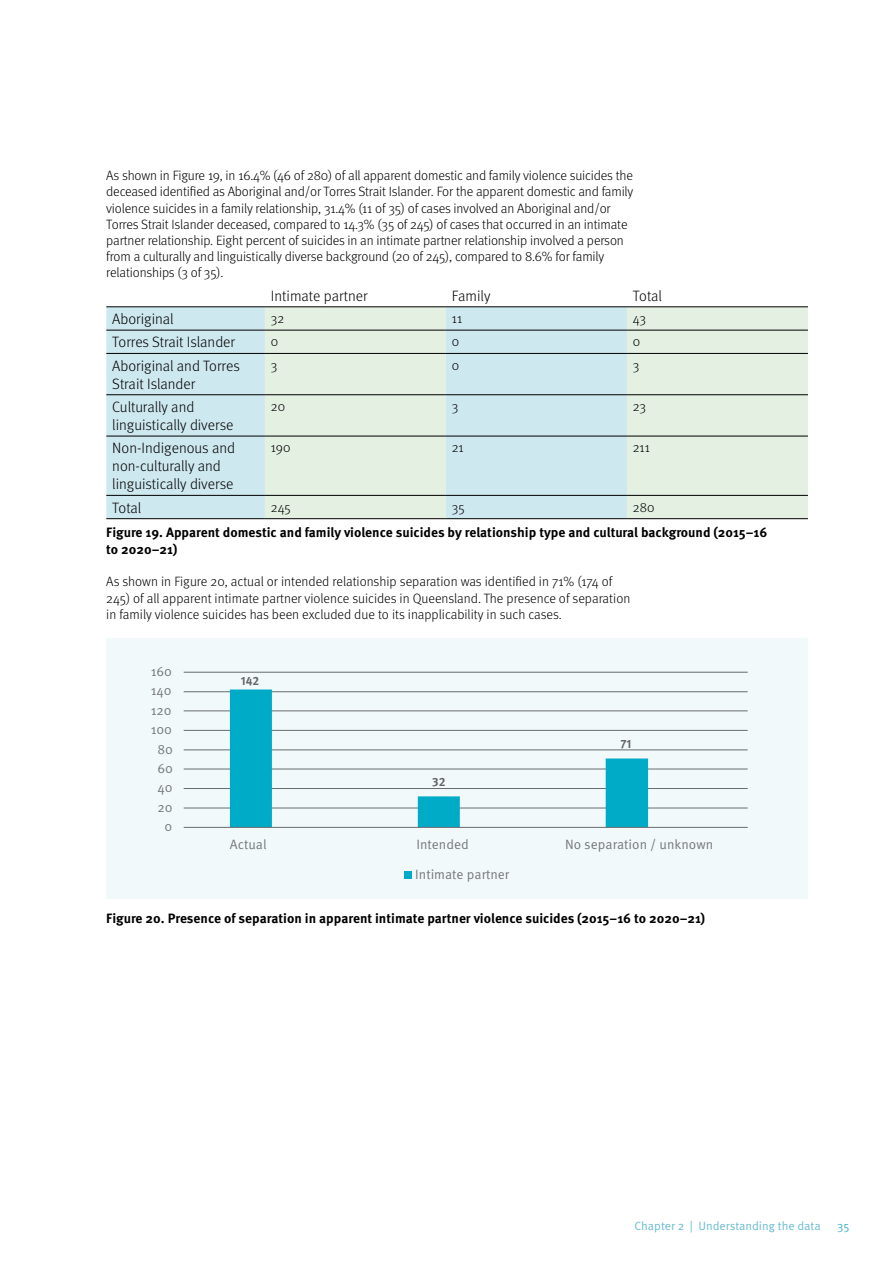
<style>
.page{position:relative;width:893px;height:1263px;background:#fff}
.page>*{position:absolute;margin:0;border:0;box-sizing:border-box;transform-origin:0 0}
.Table_and_Graph_Head{font:300 15px/18px "Meta Pro";color:#000}
.Body_Text_9pt_-_41mm{font:300 13.5px/16.2px "Meta Pro";letter-spacing:-.01em;color:#000}
.Figure_Text{font:700 13.5px/16.8px "Meta Pro";color:#000}
.t1{font:13.5px "Meta Pro Norm";color:#77787b}
.Body_Text_9pt{font:300 13.5px "Meta Pro";color:#000}
.t2{font:12px "Meta Pro Norm";color:#68bbd2}
.t3{font:700 12px "Meta Pro";color:#636467}
.t4{font:12px "Meta Pro Norm";color:#40b1cb}
</style>
<div class="page">
<div style="left:106px;top:308px;width:159px;height:210px;background:#cee8ef"></div>
<svg style="left:265px;top:308px;width:543px;height:210px;background:#dbebe4"></svg>
<hr style="left:265px;top:330px;width:181px;height:1px;background:#000">
<hr style="left:265px;top:353px;width:181px;height:1px;background:#000">
<hr style="left:265px;top:394px;width:181px;height:1px;background:#000">
<hr style="left:265px;top:436px;width:181px;height:1px;background:#000">
<hr style="left:265px;top:495px;width:181px;height:1px;background:#000">
<hr style="left:265px;top:518px;width:181px;height:1px;background:#000">
<hr style="left:627px;top:330px;width:181px;height:1px;background:#000">
<hr style="left:627px;top:353px;width:181px;height:1px;background:#000">
<hr style="left:627px;top:394px;width:181px;height:1px;background:#000">
<hr style="left:627px;top:436px;width:181px;height:1px;background:#000">
<hr style="left:627px;top:495px;width:181px;height:1px;background:#000">
<hr style="left:627px;top:518px;width:181px;height:1px;background:#000">
<hr style="left:446px;top:330px;width:181px;height:1px;background:#000">
<hr style="left:446px;top:353px;width:181px;height:1px;background:#000">
<hr style="left:446px;top:394px;width:181px;height:1px;background:#000">
<hr style="left:446px;top:436px;width:181px;height:1px;background:#000">
<hr style="left:446px;top:495px;width:181px;height:1px;background:#000">
<hr style="left:446px;top:518px;width:181px;height:1px;background:#000">
<hr style="left:106px;top:330px;width:159px;height:1px;background:#000">
<hr style="left:106px;top:353px;width:159px;height:1px;background:#000">
<hr style="left:106px;top:394px;width:159px;height:1px;background:#000">
<hr style="left:106px;top:436px;width:159px;height:1px;background:#000">
<hr style="left:106px;top:495px;width:159px;height:1px;background:#000">
<hr style="left:106px;top:518px;width:159px;height:1px;background:#000">
<hr style="left:106px;top:307px;width:159px;height:1px;background:#000">
<hr style="left:265px;top:307px;width:181px;height:1px;background:#000">
<hr style="left:446px;top:307px;width:181px;height:1px;background:#000">
<hr style="left:627px;top:307px;width:181px;height:1px;background:#000">
<div style="left:106px;top:638px;width:702px;height:260px;background:#f1f9fb"></div>
<hr style="left:184px;top:808px;width:564px;height:1px;background:#6b6c6f">
<hr style="left:184px;top:788px;width:564px;height:1px;background:#6b6c6f">
<hr style="left:184px;top:769px;width:564px;height:1px;background:#6b6c6f">
<hr style="left:184px;top:750px;width:564px;height:1px;background:#6b6c6f">
<hr style="left:184px;top:730px;width:564px;height:1px;background:#6b6c6f">
<hr style="left:184px;top:711px;width:564px;height:1px;background:#6b6c6f">
<hr style="left:184px;top:691px;width:564px;height:1px;background:#6b6c6f">
<hr style="left:184px;top:672px;width:564px;height:1px;background:#6b6c6f">
<svg style="left:230px;top:689px;width:418px;height:138px"></svg>
<hr style="left:184px;top:827px;width:564px;height:1px;background:#6b6c6f">
<div style="left:404px;top:871px;width:8px;height:7px;background:#00abc8"></div>
<p class="Body_Text_9pt_-_41mm" style="left:106px;top:167px;width:529px">As shown in Figure 19, in 16.4% (46 of 280) of all apparent domestic and family violence suicides the deceased identified as Aboriginal and/or Torres Strait Islander. For the apparent domestic and family violence suicides in a family relationship, 31.4% (11 of 35) of cases involved an Aboriginal and/or Torres Strait Islander deceased, compared to 14.3% (35 of 245) of cases that occurred in an intimate partner relationship. Eight percent of suicides in an intimate partner relationship involved a person from a culturally and linguistically diverse background (20 of 245), compared to 8.6% for family relationships (3 of 35).</p>
<p class="Table_and_Graph_Head" style="left:271px;top:286px;width:98px">Intimate partner</p>
<p class="Table_and_Graph_Head" style="left:452px;top:286px;width:40px">Family</p>
<p class="Table_and_Graph_Head" style="left:633px;top:286px;width:31px">Total</p>
<p class="Table_and_Graph_Head" style="left:112px;top:309px;width:63px">Aboriginal</p>
<p class="Body_Text_9pt" style="left:271px;top:309px;width:15px">32</p>
<p class="Body_Text_9pt" style="left:452px;top:309px;width:12px">11</p>
<p class="Body_Text_9pt" style="left:633px;top:309px;width:15px">43</p>
<p class="Table_and_Graph_Head" style="left:112px;top:332px;width:124px">Torres Strait Islander</p>
<p class="Body_Text_9pt" style="left:271px;top:332px;width:9px">0</p>
<p class="Body_Text_9pt" style="left:452px;top:332px;width:9px">0</p>
<p class="Body_Text_9pt" style="left:633px;top:332px;width:9px">0</p>
<p class="Table_and_Graph_Head" style="left:112px;top:356px;width:129px">Aboriginal and Torres<br>Strait Islander</p>
<p class="Body_Text_9pt" style="left:271px;top:355px;width:8px">3</p>
<p class="Body_Text_9pt" style="left:452px;top:355px;width:9px">0</p>
<p class="Body_Text_9pt" style="left:633px;top:355px;width:8px">3</p>
<p class="Table_and_Graph_Head" style="left:112px;top:397px;width:123px">Culturally and linguistically diverse</p>
<p class="Body_Text_9pt" style="left:271px;top:396px;width:16px">20</p>
<p class="Body_Text_9pt" style="left:452px;top:396px;width:8px">3</p>
<p class="Body_Text_9pt" style="left:633px;top:396px;width:15px">23</p>
<p class="Table_and_Graph_Head" style="left:112px;top:438px;width:124px">Non-Indigenous and non-culturally and linguistically diverse</p>
<p class="Body_Text_9pt" style="left:271px;top:438px;width:21px">190</p>
<p class="Body_Text_9pt" style="left:452px;top:438px;width:13px">21</p>
<p class="Body_Text_9pt" style="left:633px;top:438px;width:19px">211</p>
<p class="Table_and_Graph_Head" style="left:112px;top:498px;width:31px">Total</p>
<p class="Body_Text_9pt" style="left:271px;top:497px;width:21px">245</p>
<p class="Body_Text_9pt" style="left:452px;top:497px;width:14px">35</p>
<p class="Body_Text_9pt" style="left:633px;top:497px;width:23px">280</p>
<p class="Figure_Text" style="left:106px;top:523px;width:663px">Figure 19. Apparent domestic and family violence suicides by relationship type and cultural background (2015–16 to 2020–21)</p>
<p class="Body_Text_9pt_-_41mm" style="left:106px;top:573px;width:526px">As shown in Figure 20, actual or intended relationship separation was identified in 71% (174 of<br>245) of all apparent intimate partner violence suicides in Queensland. The presence of separation in family violence suicides has been excluded due to its inapplicability in such cases.</p>
<p class="t1" style="left:151px;top:661px;width:23px">160</p>
<p class="t1" style="left:151px;top:680px;width:22px">140</p>
<p class="t1" style="left:151px;top:700px;width:22px">120</p>
<p class="t1" style="left:151px;top:719px;width:23px">100</p>
<p class="t1" style="left:158px;top:739px;width:17px">80</p>
<p class="t1" style="left:158px;top:758px;width:17px">60</p>
<p class="t1" style="left:158px;top:777px;width:17px">40</p>
<p class="t1" style="left:158px;top:797px;width:17px">20</p>
<p class="t1" style="left:164px;top:816px;width:9px">0</p>
<p class="t3" style="left:241px;top:671px;width:20px">142</p>
<p class="t3" style="left:432px;top:772px;width:15px">32</p>
<p class="t3" style="left:620px;top:734px;width:13px">71</p>
<p class="t1" style="left:230px;top:834px;width:38px">Actual</p>
<p class="t1" style="left:416px;top:834px;width:54px">Intended</p>
<p class="t1" style="left:565px;top:834px;width:150px">No separation / unknown</p>
<p class="t1" style="left:415px;top:864px;width:96px">Intimate partner</p>
<p class="Figure_Text" style="left:106px;top:909px;width:600px">Figure 20. Presence of separation in apparent intimate partner violence suicides (2015–16 to 2020–21)</p>
<p class="t2" style="left:634px;top:1216px;width:188px">Chapter 2 | Understanding the data</p>
<p class="t4" style="left:837px;top:1216px;width:14px">35</p>
</div>
